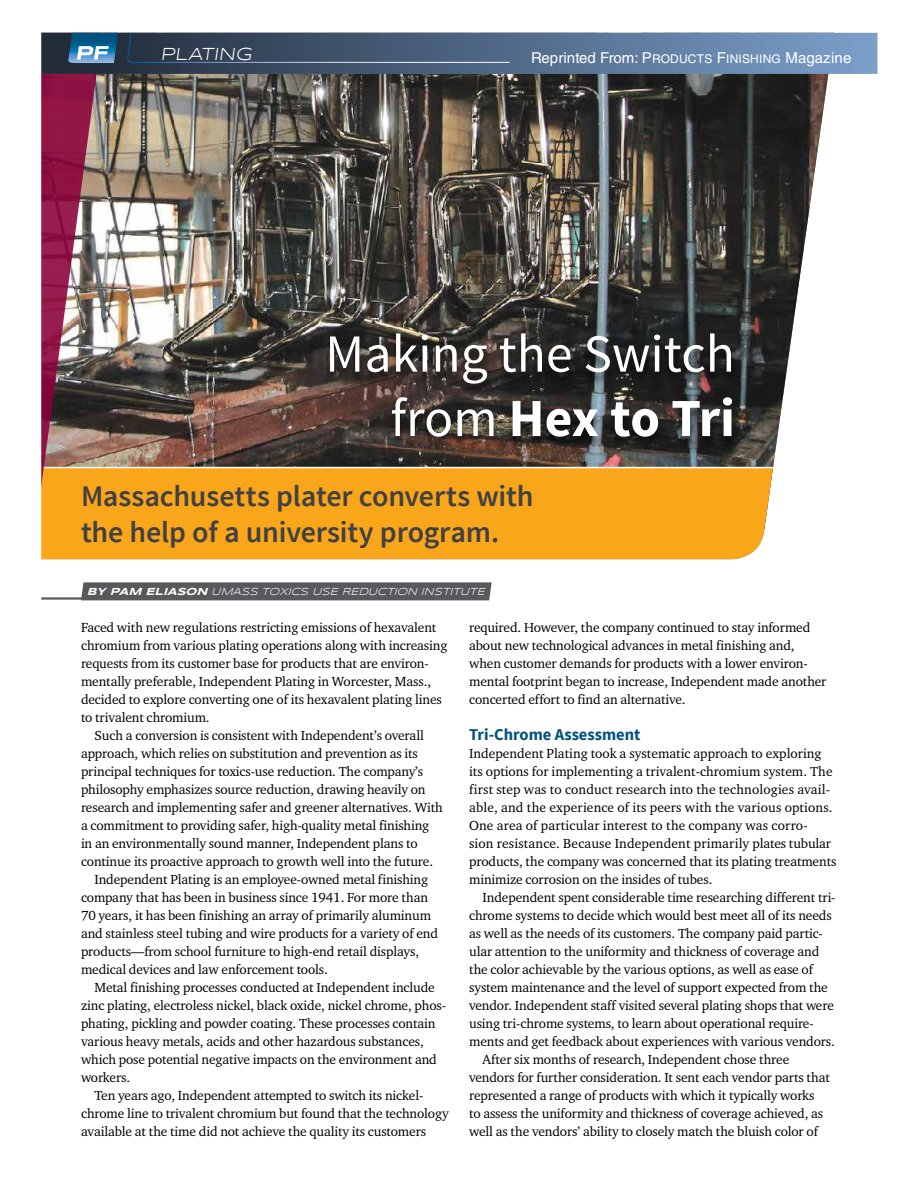
<style>
.page{position:relative;width:918px;height:1188px;background:#fff}
.page>*{position:absolute;margin:0;border:0;box-sizing:border-box;transform-origin:0 0}
.t1{font:53.7px/64.3px "Source Sans Pro";color:#fff;text-align:right}
.t2{font:600 30px/36px "Source Sans Pro";letter-spacing:-.005em;color:#414042}
.t3{font:18px "Syncopate";color:#fff}
.t4{font:700 16.5px "Source Sans Pro";color:#00517d}
.t5{font:15px "Helvetica LT Std";letter-spacing:.005em;color:#fff}
.t6{font:13.5px/18px "Charter ITC Std";letter-spacing:-.01em;color:#000}
.t7{font:italic 10.5px "Syncopate";color:#fff}
.s1{font-family:"Helvetica LT Std Roman SC800"}
.s2{font-family:"Helvetica LT Std Roman SC800";font-size:12px}
.s3{font-weight:700}
</style>
<div class="page">
<img style="left:41px;top:32px;width:837px;height:569px">
<h3 class="t3" style="left:160px;top:43px;width:41px">PLATIN</h3>
<h3 class="t3" style="left:235px;top:43px;width:21px">G</h3>
<p class="t5" style="left:531px;top:49px;width:322px">Reprinted From: <span class="s1">P</span><span class="s2">RODUCTS</span> <span class="s1">F</span><span class="s2">INISHING</span> Magazine</p>
<h1 class="t1" style="left:325px;top:323px;width:411px">Making the Switch from <span class="s3">Hex to Tri</span></h1>
<h2 class="t2" style="left:81px;top:479px;width:454px">Massachusetts plater converts with the help of a university program.</h2>
<p class="t7" style="left:87px;top:586px;width:403px"><span class="s3">BY PAM ELIASON</span> UMASS TOXICS USE REDU CTION I NSTITUTE</p>
<p class="t6" style="left:81px;top:618px;width:357px">Faced with new regulations restricting emissions of hexavalent</p>
<p class="t6" style="left:81px;top:636px;width:368px">chromium from various plating operations along with increasing</p>
<p class="t6" style="left:81px;top:654px;width:349px">requests from its customer base for products that are environ-</p>
<p class="t6" style="left:81px;top:672px;width:352px">mentally preferable, Independent Plating in Worcester, Mass.,</p>
<p class="t6" style="left:81px;top:690px;width:363px">decided to explore converting one of its hexavalent plating lines</p>
<p class="t6" style="left:81px;top:708px;width:130px">to trivalent chromium.</p>
<p class="t6" style="left:94px;top:726px;width:331px">Such a conversion is consistent with Independent’s overall</p>
<p class="t6" style="left:81px;top:744px;width:338px">approach, which relies on substitution and prevention as its</p>
<p class="t6" style="left:81px;top:762px;width:344px">principal techniques for toxics-use reduction. The company’s</p>
<p class="t6" style="left:81px;top:780px;width:346px">philosophy emphasizes source reduction, drawing heavily on</p>
<p class="t6" style="left:81px;top:798px;width:363px">research and implementing safer and greener alternatives. With</p>
<p class="t6" style="left:81px;top:816px;width:350px">a commitment to providing safer, high-quality metal finishing</p>
<p class="t6" style="left:81px;top:834px;width:338px">in an environmentally sound manner, Independent plans to</p>
<p class="t6" style="left:81px;top:852px;width:354px">continue its proactive approach to growth well into the future.</p>
<p class="t6" style="left:94px;top:870px;width:335px">Independent Plating is an employee-owned metal finishing</p>
<p class="t6" style="left:81px;top:888px;width:349px">company that has been in business since 1941. For more than</p>
<p class="t6" style="left:81px;top:906px;width:352px">70 years, it has been finishing an array of primarily aluminum</p>
<p class="t6" style="left:81px;top:924px;width:359px">and stainless steel tubing and wire products for a variety of end</p>
<p class="t6" style="left:81px;top:942px;width:340px">products—from school furniture to high-end retail displays,</p>
<p class="t6" style="left:81px;top:960px;width:248px">medical devices and law enforcement tools.</p>
<p class="t6" style="left:94px;top:978px;width:342px">Metal finishing processes conducted at Independent include</p>
<p class="t6" style="left:81px;top:996px;width:367px">zinc plating, electroless nickel, black oxide, nickel chrome, phos-</p>
<p class="t6" style="left:81px;top:1014px;width:356px">phating, pickling and powder coating. These processes contain</p>
<p class="t6" style="left:81px;top:1032px;width:344px">various heavy metals, acids and other hazardous substances,</p>
<p class="t6" style="left:81px;top:1050px;width:357px">which pose potential negative impacts on the environment and</p>
<p class="t6" style="left:81px;top:1068px;width:51px">workers.</p>
<p class="t6" style="left:94px;top:1086px;width:330px">Ten years ago, Independent attempted to switch its nickel-</p>
<p class="t6" style="left:81px;top:1104px;width:369px">chrome line to trivalent chromium but found that the technology</p>
<p class="t6" style="left:81px;top:1122px;width:347px">available at the time did not achieve the quality its customers</p>
<p class="t6" style="left:469px;top:618px;width:359px">required. However, the company continued to stay informed about new technological advances in metal finishing and, when customer demands for products with a lower environ&shy;mental footprint began to increase, Independent made another concerted effort to find an alternative.</p>
<p class="t4" style="left:469px;top:724px;width:173px">Tri-Chrome Assessment</p>
<p class="t6" style="left:469px;top:744px;width:369px">Independent Plating took a systematic approach to exploring its options for implementing a trivalent-chromium system. The first step was to conduct research into the technologies avail&shy;able, and the experience of its peers with the various options.<br>One area of particular interest to the company was corro-<br>sion resistance. Because Independent primarily plates tubular products, the company was concerned that its plating treatments minimize corrosion on the insides of tubes.</p>
<p class="t6" style="left:483px;top:888px;width:355px">Independent spent considerable time researching different tri-</p>
<p class="t6" style="left:469px;top:906px;width:364px">chrome systems to decide which would best meet all of its needs</p>
<p class="t6" style="left:469px;top:924px;width:355px">as well as the needs of its customers. The company paid partic-</p>
<p class="t6" style="left:469px;top:942px;width:352px">ular attention to the uniformity and thickness of coverage and</p>
<p class="t6" style="left:469px;top:960px;width:345px">the color achievable by the various options, as well as ease of</p>
<p class="t6" style="left:469px;top:978px;width:360px">system maintenance and the level of support expected from the</p>
<p class="t6" style="left:469px;top:996px;width:366px">vendor. Independent staff visited several plating shops that were</p>
<p class="t6" style="left:469px;top:1014px;width:346px">using tri-chrome systems, to learn about operational require-</p>
<p class="t6" style="left:469px;top:1032px;width:367px">ments and get feedback about experiences with various vendors.</p>
<p class="t6" style="left:483px;top:1050px;width:308px">After six months of research, Independent chose three</p>
<p class="t6" style="left:469px;top:1068px;width:362px">vendors for further consideration. It sent each vendor parts that</p>
<p class="t6" style="left:469px;top:1086px;width:347px">represented a range of products with which it typically works</p>
<p class="t6" style="left:469px;top:1104px;width:356px">to assess the uniformity and thickness of coverage achieved, as</p>
<p class="t6" style="left:469px;top:1122px;width:350px">well as the vendors’ ability to closely match the bluish color of</p>
</div>
